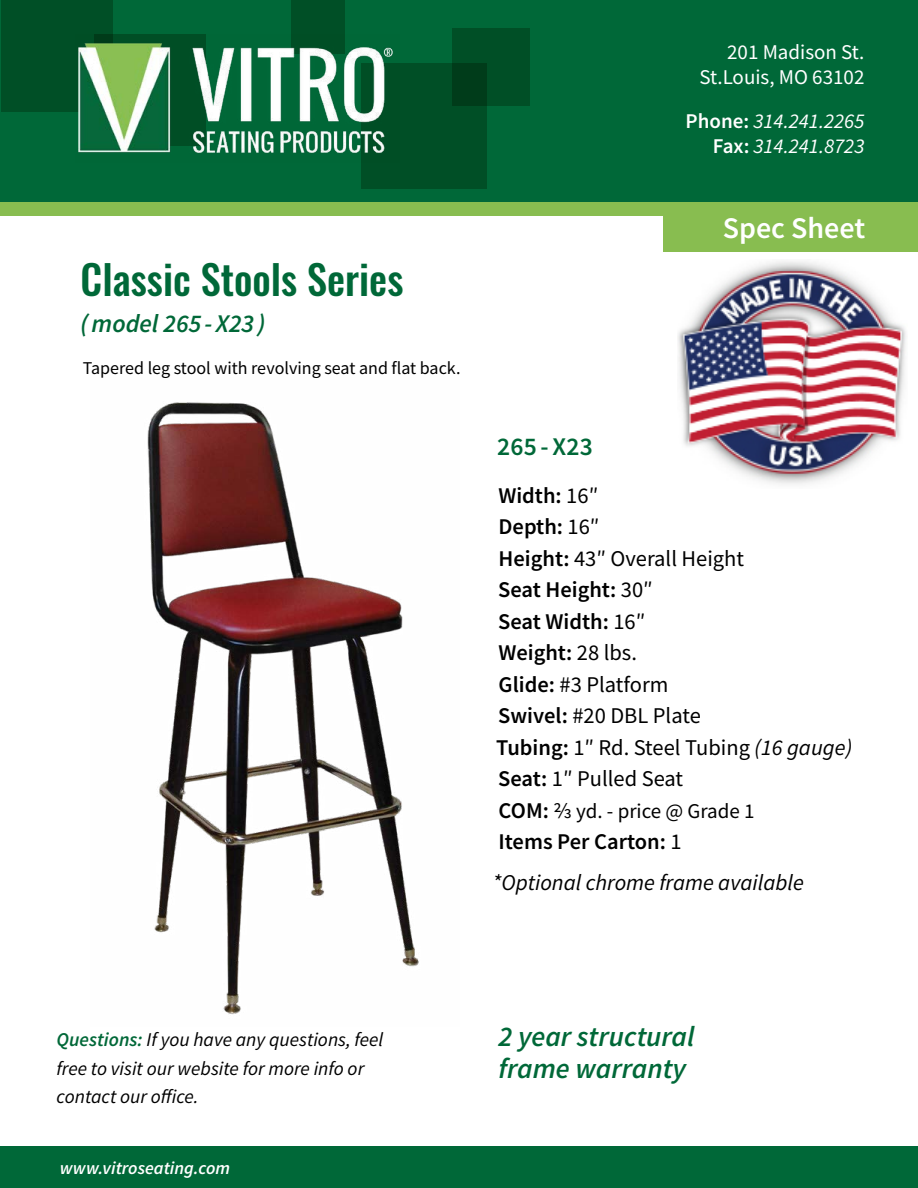
<style>
.page{position:relative;width:918px;height:1188px;background:#fff}
.page>*{position:absolute;margin:0;border:0;box-sizing:border-box;transform-origin:0 0}
.t1{font:500 40.5px "Oswald";color:#006838}
.t2{font:600 30px "Source Sans Pro";color:#fff}
.t3{font:italic 600 28.5px/31.5px "Source Sans Pro";color:#006838}
.t4{font:italic 600 25.5px "Source Sans Pro";color:#006838}
.t5{font:600 25.5px "Source Sans Pro";letter-spacing:.01em;color:#006838}
.t6{font:22.5px/31.5px "Source Sans Pro";color:#000}
.t7{font:italic 22.5px/40.5px "Source Sans Pro";color:#000}
.t8{font:italic 21px/25.2px "Source Sans Pro";color:#fff;text-align:right}
.t9{font:21px/25.2px "Source Sans Pro";color:#fff;text-align:right}
.t10{font:21px "Source Sans Pro";color:#000}
.t11{font:italic 19.5px/28.5px "Source Sans Pro";color:#000}
.t12{font:18px "Source Sans Pro";color:#000}
.t13{font:italic 600 18px "Source Sans Pro";color:#fff}
.s1{font-weight:600;font-style:normal}
.s2{font-weight:600}
.s3{font-style:italic}
.s4{font-weight:600;font-size:22.5px}
.s5{font-size:22.5px}
.s6{font-style:normal}
.s7{font-weight:600;color:#006838}
</style>
<div class="page">
<img style="left:678px;top:261px;width:228px;height:223px">
<div style="left:1px;top:0;width:917px;height:205px;background:#006838"></div>
<div style="left:1px;top:0;width:111px;height:112px;background:#004f26"></div>
<div style="left:291px;top:0;width:54px;height:54px;background:#004f26"></div>
<div style="left:361px;top:63px;width:126px;height:126px;background:#004f26"></div>
<div style="left:453px;top:29px;width:77px;height:77px;background:linear-gradient(to right,#00421e,#005228)"></div>
<div style="left:1px;top:202px;width:917px;height:14px;background:#88bd50"></div>
<div style="left:1px;top:1147px;width:917px;height:41px;background:#006838"></div>
<div style="left:663px;top:204px;width:255px;height:48px;background:#88bd50"></div>
<img style="left:147px;top:402px;width:272px;height:613px">
<img style="left:78px;top:35px;width:315px;height:118px">
<h1 class="t1" style="left:81px;top:251px;width:324px">Classic Stools Series</h1>
<p class="t4" style="left:81px;top:307px;width:186px">(model 265 -X23 )</p>
<p class="t12" style="left:83px;top:356px;width:379px">Tapered leg stool with revolving seat and flat back.</p>
<p class="t9" style="left:700px;top:40px;width:166px">201 Madison St.<br>St.Louis, MO 63102</p>
<p class="t8" style="left:686px;top:108px;width:180px"><span class="s1">Phone:</span> 314.241.2265<br><span class="s1">Fax:</span> 314.241.8723</p>
<h2 class="t2" style="left:723px;top:208px;width:144px">Spec Sheet</h2>
<p class="t5" style="left:497px;top:430px;width:97px">265 - X23</p>
<p class="t6" style="left:496px;top:479px;width:358px"><span class="s2">Width:</span> 16″<br><span class="s2">Depth:</span> 16″<br><span class="s2">Height:</span> 43″ Overall Height<br><span class="s2">Seat Height:</span> 30″<br><span class="s2">Seat Width:</span> 16″<br><span class="s2">Weight:</span> 28 lbs.<br><span class="s2">Glide:</span> #3 Platform<br><span class="s2">Swivel:</span> #20 DBL Plate<br><span class="s2">Tubing:</span> 1″ Rd. Steel Tubing <span class="s3">(16 gauge)<br></span><span class="s2">Seat:</span> 1″ Pulled Seat</p>
<p class="t10" style="left:499px;top:797px;width:257px"><span class="s4">COM:</span> <span class="s5">⅔</span> yd. - price @ Grade 1</p>
<p class="t7" style="left:492px;top:821px;width:313px"><span class="s1">Items Per Carton:</span> <span class="s6">1<br></span>*Optional chrome frame available</p>
<p class="t11" style="left:57px;top:1025px;width:328px"><span class="s7">Questions:</span> If you have any questions, feel free to visit our website for more info or contact our office.</p>
<p class="t13" style="left:60px;top:1156px;width:172px">www.vitroseating.com</p>
<p class="t3" style="left:499px;top:1021px;width:197px">2 year structural frame warranty</p>
</div>
